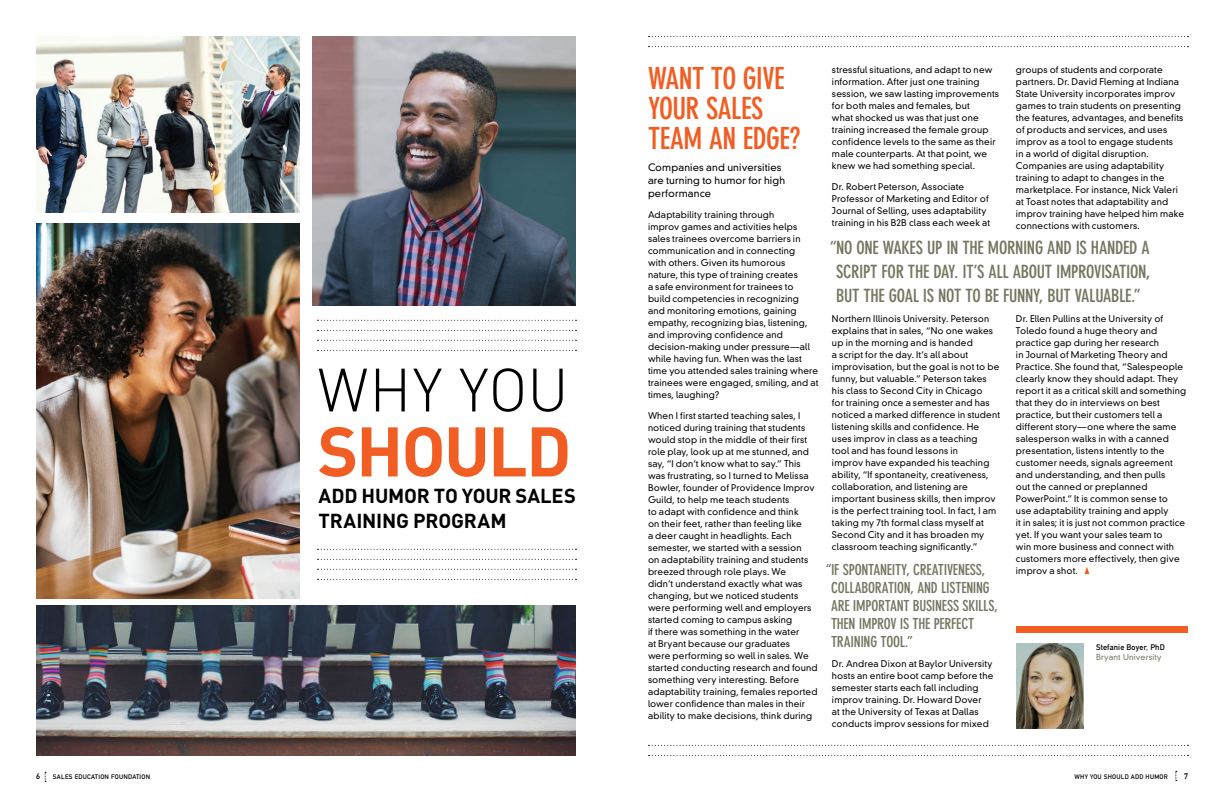
<style>
.page{position:relative;width:1224px;height:792px;background:#fff}
.page>*{position:absolute;margin:0;border:0;box-sizing:border-box;transform-origin:0 0}
.t1{font:700 68.9px "DIN Pro";letter-spacing:-.03em;color:#f15d22}
.t2{font:300 60.1px "DIN Pro";letter-spacing:.005em;color:#000}
.t3{font:700 condensed 30px/30px "DIN Neuzeit Grotesk Std";letter-spacing:-.02em;color:#f15d22}
.t4{font:700 20px/25px "DIN Pro";letter-spacing:-.01em;color:#000}
.t5{font:700 condensed 18px/24px "DIN Neuzeit Grotesk Std";letter-spacing:-.015em;color:#767662;text-align:center}
.t6{font:700 condensed 15px/18px "DIN Neuzeit Grotesk Std";letter-spacing:-.015em;color:#767662}
.t7{font:300 10px/13px "DIN Neuzeit Grotesk Std";letter-spacing:.015em;color:#000}
.t8{font:300 9px/12px "DIN Neuzeit Grotesk Std";letter-spacing:.02em;color:#000}
.t9{font:700 8px "DIN Alternate";letter-spacing:.02em;color:#000}
.t10{font:300 8px "DIN Neuzeit Grotesk Std";letter-spacing:.02em;color:#767662}
.t11{font:700 6.5px "DIN Alternate";letter-spacing:.04em;color:#000}
</style>
<div class="page">
<svg style="left:1085px;top:567px;width:4px;height:7px"></svg>
<img style="left:36px;top:223px;width:264px;height:376px">
<img style="left:36px;top:606px;width:540px;height:150px">
<svg style="left:648px;top:46px;width:541px;height:1px"></svg>
<svg style="left:648px;top:36px;width:541px;height:1px"></svg>
<svg style="left:648px;top:755px;width:541px;height:1px"></svg>
<svg style="left:648px;top:745px;width:541px;height:1px"></svg>
<img style="left:1016px;top:644px;width:68px;height:85px">
<div style="left:1016px;top:626px;width:172px;height:8px;background:#f15d22"></div>
<img style="left:312px;top:36px;width:264px;height:270px">
<img style="left:36px;top:36px;width:264px;height:176px">
<svg style="left:318px;top:350px;width:259px;height:1px"></svg>
<svg style="left:318px;top:340px;width:259px;height:1px"></svg>
<svg style="left:318px;top:579px;width:259px;height:1px"></svg>
<svg style="left:318px;top:569px;width:259px;height:1px"></svg>
<svg style="left:318px;top:330px;width:259px;height:1px"></svg>
<svg style="left:318px;top:320px;width:259px;height:1px"></svg>
<svg style="left:318px;top:559px;width:259px;height:1px"></svg>
<svg style="left:318px;top:549px;width:259px;height:1px"></svg>
<h2 class="t2" style="left:318px;top:343px;width:253px">WHY YOU</h2>
<h1 class="t1" style="left:318px;top:394px;width:255px">SHOULD</h1>
<h3 class="t4" style="left:319px;top:481px;width:259px">ADD HUMOR TO YOUR SALES<br>TRAINING PROGRAM</h3>
<p class="t8" style="left:1016px;top:64px;width:170px">groups of students and corporate partners. Dr. David Fleming at Indiana State University incorporates improv games to train students on presenting the features, advantages, and benefits of products and services, and uses improv as a tool to engage students<br>in a world of digital disruption.<br>Companies are using adaptability training to adapt to changes in the marketplace. For instance, Nick Valeri at Toast notes that adaptability and improv training have helped him make connections with customers.</p>
<p class="t8" style="left:832px;top:64px;width:169px">stressful situations, and adapt to new information. After just one training session, we saw lasting improvements for both males and females, but<br>what shocked us was that just one training increased the female group confidence levels to the same as their male counterparts. At that point, we knew we had something special.</p>
<p class="t8" style="left:832px;top:181px;width:160px">Dr. Robert Peterson, Associate Professor of Marketing and Editor of Journal of Selling, uses adaptability training in his B2B class each week at</p>
<h3 class="t3" style="left:648px;top:64px;width:154px">WANT TO GIVE<br>YOUR SALES<br>TEAM AN EDGE?</h3>
<p class="t7" style="left:648px;top:161px;width:139px">Companies and universities are turning to humor for high performance</p>
<p class="t8" style="left:648px;top:209px;width:172px">Adaptability training through<br>improv games and activities helps sales trainees overcome barriers in communication and in connecting<br>with others. Given its humorous<br>nature, this type of training creates<br>a safe environment for trainees to<br>build competencies in recognizing<br>and monitoring emotions, gaining empathy, recognizing bias, listening, and improving confidence and decision-making under pressure—all while having fun. When was the last time you attended sales training where trainees were engaged, smiling, and at times, laughing?</p>
<p class="t8" style="left:648px;top:410px;width:171px">When I first started teaching sales, I noticed during training that students would stop in the middle of their first role play, look up at me stunned, and say, “I don’t know what to say.” This was frustrating, so I turned to Melissa Bowler, founder of Providence Improv Guild, to help me teach students<br>to adapt with confidence and think<br>on their feet, rather than feeling like<br>a deer caught in headlights. Each semester, we started with a session<br>on adaptability training and students breezed through role plays. We<br>didn’t understand exactly what was changing, but we noticed students were performing well and employers started coming to campus asking<br>if there was something in the water<br>at Bryant because our graduates<br>were performing so well in sales. We started conducting research and found something very interesting. Before adaptability training, females reported lower confidence than males in their ability to make decisions, think during</p>
<h3 class="t5" style="left:830px;top:235px;width:322px">“NO ONE WAKES UP IN THE MORNING AND IS HANDED A<br>SCRIPT FOR THE DAY. IT’S ALL ABOUT IMPROVISATION,<br>BUT THE GOAL IS NOT TO BE FUNNY, BUT VALUABLE.”</h3>
<p class="t8" style="left:1016px;top:313px;width:172px">Dr. Ellen Pullins at the University of Toledo found a huge theory and practice gap during her research<br>in Journal of Marketing Theory and Practice. She found that, “Salespeople clearly know they should adapt. They report it as a critical skill and something that they do in interviews on best practice, but their customers tell a different story—one where the same salesperson walks in with a canned presentation, listens intently to the customer needs, signals agreement and understanding, and then pulls<br>out the canned or preplanned PowerPoint.” It is common sense to<br>use adaptability training and apply<br>it in sales; it is just not common practice yet. If you want your sales team to<br>win more business and connect with customers more effectively, then give improv a shot.</p>
<p class="t8" style="left:832px;top:313px;width:170px">Northern Illinois University. Peterson explains that in sales, “No one wakes up in the morning and is handed<br>a script for the day. It’s all about improvisation, but the goal is not to be funny, but valuable.” Peterson takes his class to Second City in Chicago<br>for training once a semester and has noticed a marked difference in student listening skills and confidence. He uses improv in class as a teaching<br>tool and has found lessons in<br>improv have expanded his teaching ability, “If spontaneity, creativeness, collaboration, and listening are important business skills, then improv is the perfect training tool. In fact, I am taking my 7th formal class myself at Second City and it has broaden my classroom teaching significantly.”</p>
<h3 class="t6" style="left:831px;top:561px;width:168px;text-indent:-5px">“IF SPONTANEITY, CREATIVENESS,<br>COLLABORATION, AND LISTENING<br>ARE IMPORTANT BUSINESS SKILLS,<br>THEN IMPROV IS THE PERFECT<br>TRAINING TOOL.”</h3>
<p class="t9" style="left:1096px;top:641px;width:70px">Stefanie Boyer, PhD</p>
<p class="t10" style="left:1096px;top:652px;width:67px">Bryant University</p>
<p class="t8" style="left:832px;top:658px;width:163px">Dr. Andrea Dixon at Baylor University hosts an entire boot camp before the semester starts each fall including improv training. Dr. Howard Dover<br>at the University of Texas at Dallas conducts improv sessions for mixed</p>
<p class="t9" style="left:36px;top:770px;width:5px">6</p>
<p class="t11" style="left:53px;top:771px;width:99px">SALES EDUCATION FOUNDATION</p>
<p class="t11" style="left:1075px;top:771px;width:95px">WHY YOU SHOULD ADD HUMOR</p>
<p class="t9" style="left:1184px;top:770px;width:5px">7</p>
</div>
